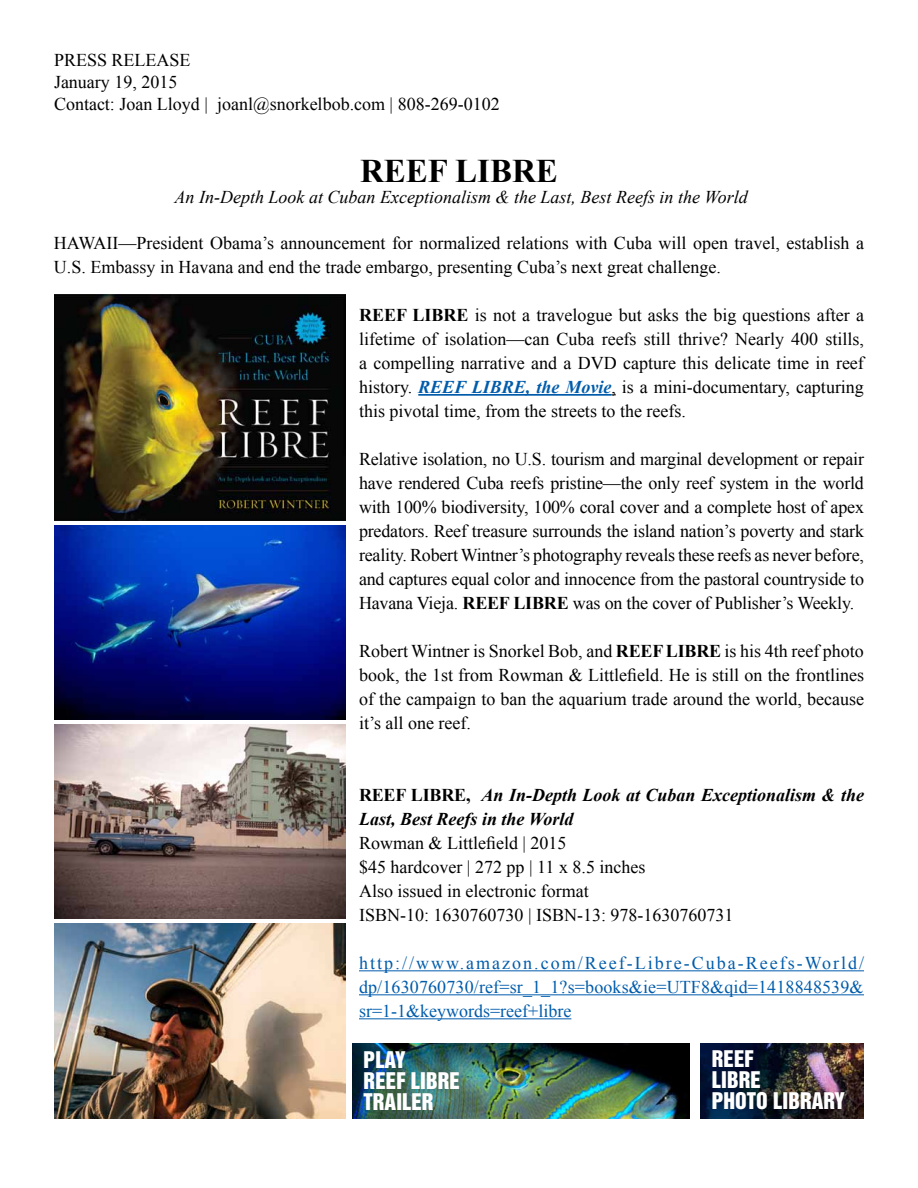
<style>
.page{position:relative;width:918px;height:1188px;background:#fff}
.page>*{position:absolute;margin:0;border:0;box-sizing:border-box;transform-origin:0 0}
.t1{font:700 33px "Times New Roman";color:#000}
.t2{font:21px/21px "Helvetica Inserat";color:#fff}
.t3{font:18px/24px "Times New Roman";color:#000}
.t4{font:18px/24px "Times New Roman";letter-spacing:.01em;color:#005cab;text-align:justify}
.t5{font:italic 700 18px/24px "Times New Roman";color:#000}
.t6{font:italic 18px "Times New Roman";color:#000}
.t7{font:700 18px "Times New Roman";color:#000}
.s1{font-weight:700}
.s2{font-weight:700;font-style:italic;color:#005cab}
.s3{font-style:normal}
</style>
<div class="page">
<hr style="left:418px;top:394px;width:193px;height:2px;background:#005cab">
<hr style="left:359px;top:970px;width:505px;height:1px;background:#005cab">
<hr style="left:359px;top:994px;width:505px;height:1px;background:#005cab">
<hr style="left:359px;top:1018px;width:212px;height:1px;background:#005cab">
<img style="left:54px;top:525px;width:292px;height:194px">
<img style="left:54px;top:924px;width:292px;height:194px">
<img style="left:54px;top:724px;width:292px;height:195px">
<img style="left:54px;top:294px;width:292px;height:227px">
<img style="left:352px;top:1043px;width:337px;height:75px">
<img style="left:701px;top:1043px;width:163px;height:75px">
<p class="t3" style="left:54px;top:49px;width:447px;line-height:21.6px">PRESS RELEASE<br>January 19, 2015<br>Contact: Joan Lloyd | joanl@snorkelbob.com | 808-269-0102</p>
<h1 class="t1" style="left:360px;top:148px;width:199px">REEF LIBRE</h1>
<p class="t6" style="left:175px;top:185px;width:575px">An In-Depth Look at Cuban Exceptionalism &amp; the Last, Best Reefs in the World</p>
<p class="t3" style="left:54px;top:231px;width:811px">HAWAII—President Obama’s announcement for normalized relations with Cuba will open travel, establish a<br>U.S. Embassy in Havana and end the trade embargo, presenting Cuba’s next great challenge.</p>
<p class="t3" style="left:359px;top:303px;width:507px;text-align:justify"><span class="s1">REEF LIBRE</span> is not a travelogue but asks the big questions after a lifetime of isolation—can Cuba reefs still thrive? Nearly 400 stills, a compelling narrative and a DVD capture this delicate time in reef history. <span class="s2">Reef Libre, the Movie</span>, is a mini-documentary, capturing this pivotal time, from the streets to the reefs.</p>
<p class="t3" style="left:359px;top:447px;width:507px;text-align:justify">Relative isolation, no U.S. tourism and marginal development or repair have rendered Cuba reefs pristine—the only reef system in the world with 100% biodiversity, 100% coral cover and a complete host of apex predators. Reef treasure surrounds the island nation’s poverty and stark reality. Robert Wintner’s photography reveals these reefs as never before, and captures equal color and innocence from the pastoral countryside to Havana Vieja. <span class="s1">REEF</span></p>
<p class="t7" style="left:513px;top:590px;width:24px">LIBRE</p>
<p class="t3" style="left:573px;top:591px;width:283px">was on the cover of Publisher’s Weekly.</p>
<p class="t3" style="left:359px;top:639px;width:507px;text-align:justify">Robert Wintner is Snorkel Bob, and <span class="s1">REEF LIBRE</span> is his 4th reef photo book, the 1st from Rowman &amp; Littlefield. He is still on the frontlines of the campaign to ban the aquarium trade around the world, because it’s all one reef.</p>
<p class="t5" style="left:359px;top:782px;width:507px"><span class="s3">REEF LIBRE,</span> An In-Depth Look at Cuban Exceptionalism &amp; the<br>Last, Best Reefs in the World</p>
<p class="t3" style="left:359px;top:830px;width:376px">Rowman &amp; Littlefield | 2015<br>$45 hardcover | 272 pp | 11 x 8.5 inches<br>Also issued in electronic format<br>ISBN-10: 1630760730 | ISBN-13: 978-1630760731</p>
<p class="t4" style="left:359px;top:950px;width:507px">http://www.amazon.com/Reef-Libre-Cuba-Reefs-World/ dp/1630760730/ref=sr_1_1?s=books&amp;ie=UTF8&amp;qid=1418848539&amp; sr=1-1&amp;keywords=reef+libre</p>
<p class="t2" style="left:364px;top:1050px;width:98px">PLAY<br>REEF LIBRE<br>TRAILER</p>
<p class="t2" style="left:712px;top:1048px;width:135px">REEF<br>LIBRE<br>PHOTO LIBRARY</p>
</div>
